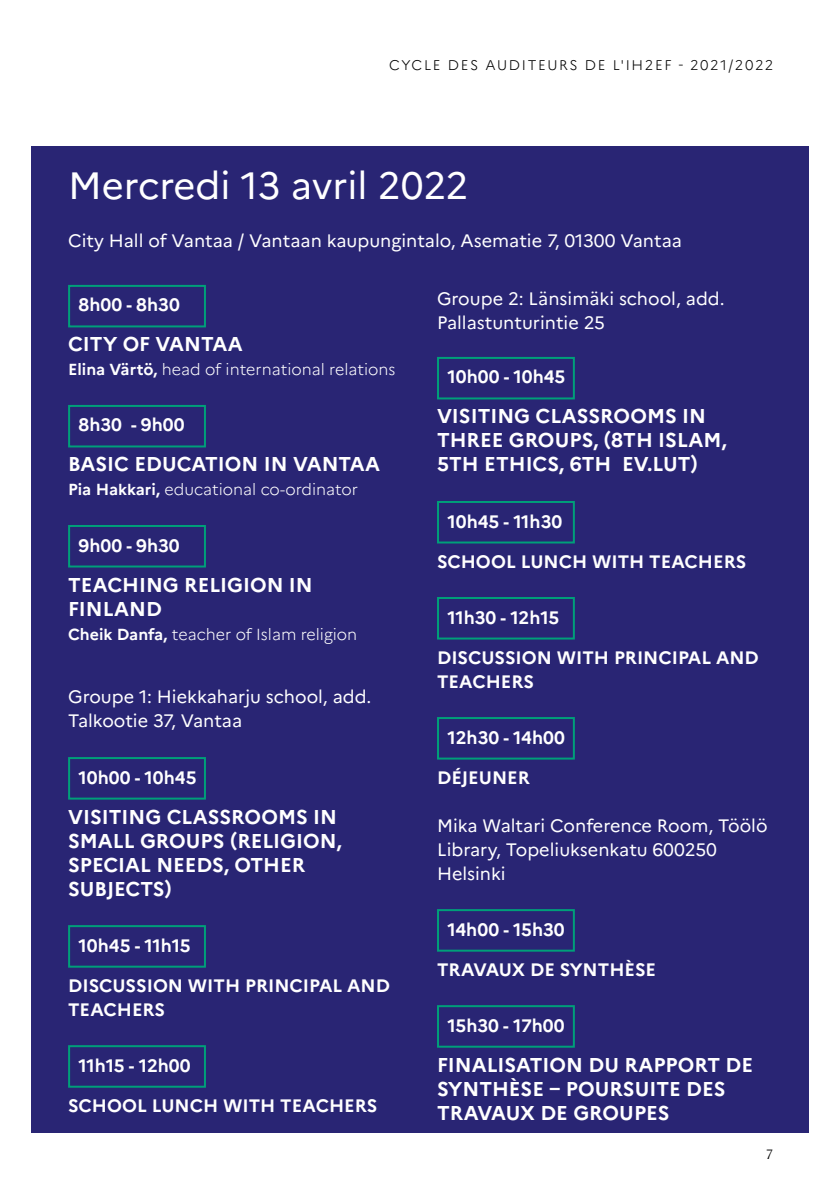
<style>
.page{position:relative;width:840px;height:1191px;background:#fff}
.page>*{position:absolute;margin:0;border:0;box-sizing:border-box;transform-origin:0 0}
.t1{font:38px "Marianne";color:#fff}
.t2{font:700 20px/24px "Marianne";color:#fff}
.t3{font:700 18px/24px "Marianne";color:#fff}
.t4{font:18px/24px "Marianne";color:#fff}
.t5{font:300 16px "Marianne";color:#fff}
.t6{font:300 14px "Marianne";letter-spacing:.12em;color:#000}
.t7{font:300 14px "Spectral";color:#000}
.s1{font-weight:700}
</style>
<div class="page">
<div style="left:31px;top:146px;width:777px;height:987px;background:#292574"></div>
<div style="left:68px;top:285px;width:138px;height:42px;border:2px solid #009f79"></div>
<div style="left:68px;top:405px;width:138px;height:42px;border:2px solid #009f79"></div>
<div style="left:68px;top:525px;width:138px;height:42px;border:2px solid #009f79"></div>
<div style="left:68px;top:757px;width:138px;height:42px;border:2px solid #009f79"></div>
<div style="left:68px;top:925px;width:138px;height:42px;border:2px solid #009f79"></div>
<div style="left:68px;top:1045px;width:138px;height:42px;border:2px solid #009f79"></div>
<div style="left:437px;top:357px;width:137px;height:42px;border:2px solid #009f79"></div>
<div style="left:437px;top:501px;width:137px;height:42px;border:2px solid #009f79"></div>
<div style="left:437px;top:597px;width:137px;height:42px;border:2px solid #009f79"></div>
<div style="left:437px;top:717px;width:137px;height:42px;border:2px solid #009f79"></div>
<div style="left:437px;top:909px;width:137px;height:42px;border:2px solid #009f79"></div>
<div style="left:437px;top:1005px;width:137px;height:42px;border:2px solid #009f79"></div>
<p class="t6" style="left:389px;top:56px;width:385px">CYCLE DES AUDITEURS DE L'IH2EF - 2021/2022</p>
<h1 class="t1" style="left:68px;top:163px;width:401px">Mercredi 13 avril 2022</h1>
<p class="t4" style="left:68px;top:229px;width:615px">City Hall of Vantaa / Vantaan kaupungintalo, Asematie 7, 01300 Vantaa</p>
<p class="t3" style="left:79px;top:293px;width:103px">8h00 - 8h30</p>
<p class="t2" style="left:68px;top:332px;width:176px">CITY OF VANTAA</p>
<p class="t5" style="left:68px;top:360px;width:329px"><span class="s1">Elina Värtö,</span> head of international relations</p>
<p class="t3" style="left:79px;top:413px;width:107px">8h30 - 9h00</p>
<p class="t2" style="left:68px;top:452px;width:313px">BASIC EDUCATION IN VANTAA</p>
<p class="t5" style="left:68px;top:480px;width:291px"><span class="s1">Pia Hakkari,</span> educational co-ordinator</p>
<p class="t3" style="left:79px;top:533px;width:103px">9h00 - 9h30</p>
<p class="t2" style="left:68px;top:572px;width:246px">TEACHING RELIGION IN<br>FINLAND</p>
<p class="t5" style="left:68px;top:624px;width:290px"><span class="s1">Cheik Danfa,</span> teacher of Islam religion</p>
<p class="t4" style="left:68px;top:685px;width:305px">Groupe 1: Hiekkaharju school, add.<br>Talkootie 37, Vantaa</p>
<p class="t3" style="left:79px;top:765px;width:119px">10h00 - 10h45</p>
<p class="t2" style="left:68px;top:804px;width:275px">VISITING CLASSROOMS IN<br>SMALL GROUPS (RELIGION,<br>SPECIAL NEEDS, OTHER<br>SUBJECTS)</p>
<p class="t3" style="left:79px;top:933px;width:113px">10h45 - 11h15</p>
<p class="t3" style="left:68px;top:973px;width:323px">DISCUSSION WITH PRINCIPAL AND<br>TEACHERS</p>
<p class="t3" style="left:79px;top:1053px;width:113px">11h15 - 12h00</p>
<p class="t3" style="left:68px;top:1093px;width:310px">SCHOOL LUNCH WITH TEACHERS</p>
<p class="t4" style="left:437px;top:287px;width:289px">Groupe 2: Länsimäki school, add.<br>Pallastunturintie 25</p>
<p class="t3" style="left:447px;top:365px;width:119px">10h00 - 10h45</p>
<p class="t2" style="left:437px;top:404px;width:291px">VISITING CLASSROOMS IN<br>THREE GROUPS, (8TH ISLAM,<br>5TH ETHICS, 6TH EV.LUT)</p>
<p class="t3" style="left:447px;top:509px;width:116px">10h45 - 11h30</p>
<p class="t3" style="left:437px;top:549px;width:310px">SCHOOL LUNCH WITH TEACHERS</p>
<p class="t3" style="left:447px;top:605px;width:113px">11h30 - 12h15</p>
<p class="t3" style="left:437px;top:645px;width:323px">DISCUSSION WITH PRINCIPAL AND<br>TEACHERS</p>
<p class="t3" style="left:447px;top:725px;width:119px">12h30 - 14h00</p>
<p class="t3" style="left:437px;top:765px;width:94px">DÉJEUNER</p>
<p class="t4" style="left:437px;top:813px;width:332px">Mika Waltari Conference Room, Töölö<br>Library, Topeliuksenkatu 600250<br>Helsinki</p>
<p class="t3" style="left:447px;top:917px;width:119px">14h00 - 15h30</p>
<p class="t3" style="left:437px;top:957px;width:220px">TRAVAUX DE SYNTHÈSE</p>
<p class="t3" style="left:447px;top:1013px;width:119px">15h30 - 17h00</p>
<p class="t2" style="left:437px;top:1052px;width:317px">FINALISATION DU RAPPORT DE<br>SYNTHÈSE – POURSUITE DES<br>TRAVAUX DE GROUPES</p>
<p class="t7" style="left:765px;top:1143px;width:8px">7</p>
</div>
